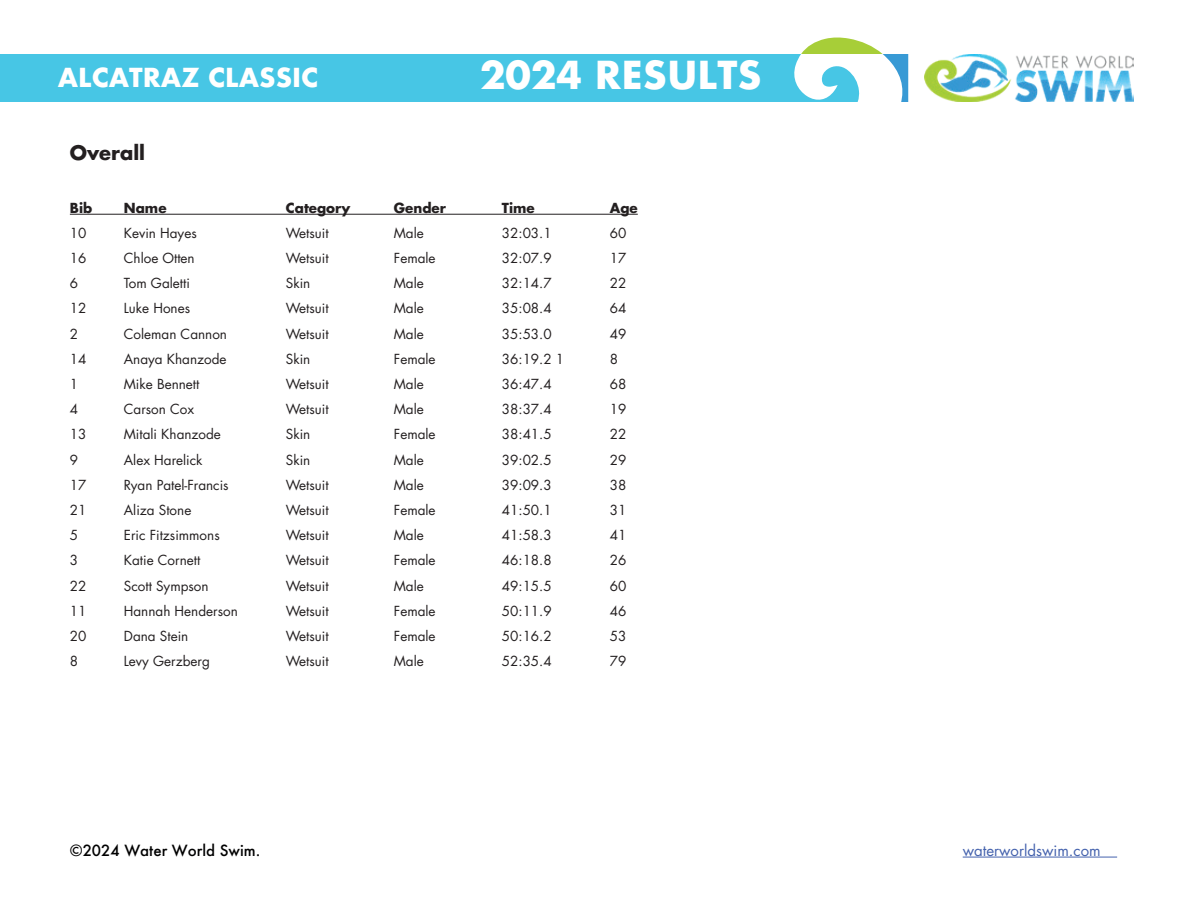
<style>
.page{position:relative;width:1188px;height:918px;background:#fff}
.page>*{position:absolute;margin:0;border:0;box-sizing:border-box;transform-origin:0 0}
.t1{font:700 37.5px "Futura";color:#fff}
.t2{font:700 25.5px "Futura";color:#fff}
.t3{font:700 19.5px "Futura LT";color:#231f20}
.t4{font:500 15px "Futura";color:#000001}
.t5{font:15px "Futura LT";color:#4361ad}
.t6{font:13.5px "Futura LT";color:#231f20}
.t7{font:700 13.5px "Futura LT";color:#231f20}
</style>
<div class="page">
<svg style="left:286px;top:38px;width:622px;height:63px"></svg>
<hr style="left:963px;top:857px;width:154px;height:1px;background:#4361ad">
<div style="left:0;top:54px;width:286px;height:47px;background:#47c6e5"></div>
<img style="left:924px;top:54px;width:210px;height:47px">
<hr style="left:70px;top:214px;width:568px;height:1px;background:#231f20">
<h2 class="t2" style="left:58px;top:59px;width:262px">ALCATRAZ CLASSIC</h2>
<h1 class="t1" style="left:480px;top:48px;width:283px">2024 RESULTS</h1>
<h3 class="t3" style="left:70px;top:140px;width:77px">Overall</h3>
<p class="t7" style="left:70px;top:198px;width:24px">Bib</p>
<p class="t7" style="left:124px;top:198px;width:44px">Name</p>
<p class="t7" style="left:286px;top:198px;width:66px">Category</p>
<p class="t7" style="left:394px;top:198px;width:54px">Gender</p>
<p class="t7" style="left:502px;top:198px;width:34px">Time</p>
<p class="t7" style="left:610px;top:198px;width:29px">Age</p>
<p class="t6" style="left:70px;top:224px;width:18px">10</p>
<p class="t6" style="left:124px;top:224px;width:74px">Kevin Hayes</p>
<p class="t6" style="left:286px;top:224px;width:44px">Wetsuit</p>
<p class="t6" style="left:394px;top:224px;width:31px">Male</p>
<p class="t6" style="left:502px;top:224px;width:51px">32:03.1</p>
<p class="t6" style="left:610px;top:224px;width:18px">60</p>
<p class="t6" style="left:70px;top:249px;width:18px">16</p>
<p class="t6" style="left:124px;top:249px;width:72px">Chloe Otten</p>
<p class="t6" style="left:286px;top:249px;width:44px">Wetsuit</p>
<p class="t6" style="left:394px;top:249px;width:43px">Female</p>
<p class="t6" style="left:502px;top:249px;width:51px">32:07.9</p>
<p class="t6" style="left:610px;top:249px;width:18px">17</p>
<p class="t6" style="left:70px;top:275px;width:10px">6</p>
<p class="t6" style="left:124px;top:275px;width:68px">Tom Galetti</p>
<p class="t6" style="left:286px;top:275px;width:26px">Skin</p>
<p class="t6" style="left:394px;top:275px;width:31px">Male</p>
<p class="t6" style="left:502px;top:275px;width:51px">32:14.7</p>
<p class="t6" style="left:610px;top:275px;width:18px">22</p>
<p class="t6" style="left:70px;top:300px;width:18px">12</p>
<p class="t6" style="left:124px;top:300px;width:68px">Luke Hones</p>
<p class="t6" style="left:286px;top:300px;width:44px">Wetsuit</p>
<p class="t6" style="left:394px;top:300px;width:31px">Male</p>
<p class="t6" style="left:502px;top:300px;width:51px">35:08.4</p>
<p class="t6" style="left:610px;top:300px;width:18px">64</p>
<p class="t6" style="left:70px;top:325px;width:10px">2</p>
<p class="t6" style="left:124px;top:325px;width:105px">Coleman Cannon</p>
<p class="t6" style="left:286px;top:325px;width:44px">Wetsuit</p>
<p class="t6" style="left:394px;top:325px;width:31px">Male</p>
<p class="t6" style="left:502px;top:325px;width:51px">35:53.0</p>
<p class="t6" style="left:610px;top:325px;width:18px">49</p>
<p class="t6" style="left:70px;top:350px;width:18px">14</p>
<p class="t6" style="left:124px;top:350px;width:104px">Anaya Khanzode</p>
<p class="t6" style="left:286px;top:350px;width:26px">Skin</p>
<p class="t6" style="left:394px;top:350px;width:43px">Female</p>
<p class="t6" style="left:502px;top:350px;width:64px">36:19.2 1</p>
<p class="t6" style="left:610px;top:350px;width:10px">8</p>
<p class="t6" style="left:70px;top:375px;width:10px">1</p>
<p class="t6" style="left:124px;top:375px;width:77px">Mike Bennett</p>
<p class="t6" style="left:286px;top:375px;width:44px">Wetsuit</p>
<p class="t6" style="left:394px;top:375px;width:31px">Male</p>
<p class="t6" style="left:502px;top:375px;width:51px">36:47.4</p>
<p class="t6" style="left:610px;top:375px;width:18px">68</p>
<p class="t6" style="left:70px;top:401px;width:10px">4</p>
<p class="t6" style="left:124px;top:401px;width:72px">Carson Cox</p>
<p class="t6" style="left:286px;top:401px;width:44px">Wetsuit</p>
<p class="t6" style="left:394px;top:401px;width:31px">Male</p>
<p class="t6" style="left:502px;top:401px;width:51px">38:37.4</p>
<p class="t6" style="left:610px;top:401px;width:18px">19</p>
<p class="t6" style="left:70px;top:426px;width:18px">13</p>
<p class="t6" style="left:124px;top:426px;width:99px">Mitali Khanzode</p>
<p class="t6" style="left:286px;top:426px;width:26px">Skin</p>
<p class="t6" style="left:394px;top:426px;width:43px">Female</p>
<p class="t6" style="left:502px;top:426px;width:51px">38:41.5</p>
<p class="t6" style="left:610px;top:426px;width:18px">22</p>
<p class="t6" style="left:70px;top:451px;width:10px">9</p>
<p class="t6" style="left:124px;top:451px;width:80px">Alex Harelick</p>
<p class="t6" style="left:286px;top:451px;width:26px">Skin</p>
<p class="t6" style="left:394px;top:451px;width:31px">Male</p>
<p class="t6" style="left:502px;top:451px;width:51px">39:02.5</p>
<p class="t6" style="left:610px;top:451px;width:18px">29</p>
<p class="t6" style="left:70px;top:476px;width:18px">17</p>
<p class="t6" style="left:124px;top:476px;width:106px">Ryan Patel-Francis</p>
<p class="t6" style="left:286px;top:476px;width:44px">Wetsuit</p>
<p class="t6" style="left:394px;top:476px;width:31px">Male</p>
<p class="t6" style="left:502px;top:476px;width:51px">39:09.3</p>
<p class="t6" style="left:610px;top:476px;width:18px">38</p>
<p class="t6" style="left:70px;top:501px;width:18px">21</p>
<p class="t6" style="left:124px;top:501px;width:69px">Aliza Stone</p>
<p class="t6" style="left:286px;top:501px;width:44px">Wetsuit</p>
<p class="t6" style="left:394px;top:501px;width:43px">Female</p>
<p class="t6" style="left:502px;top:501px;width:51px">41:50.1</p>
<p class="t6" style="left:610px;top:501px;width:18px">31</p>
<p class="t6" style="left:70px;top:527px;width:10px">5</p>
<p class="t6" style="left:124px;top:527px;width:97px">Eric Fitzsimmons</p>
<p class="t6" style="left:286px;top:527px;width:44px">Wetsuit</p>
<p class="t6" style="left:394px;top:527px;width:31px">Male</p>
<p class="t6" style="left:502px;top:527px;width:51px">41:58.3</p>
<p class="t6" style="left:610px;top:527px;width:18px">41</p>
<p class="t6" style="left:70px;top:552px;width:10px">3</p>
<p class="t6" style="left:124px;top:552px;width:78px">Katie Cornett</p>
<p class="t6" style="left:286px;top:552px;width:44px">Wetsuit</p>
<p class="t6" style="left:394px;top:552px;width:43px">Female</p>
<p class="t6" style="left:502px;top:552px;width:51px">46:18.8</p>
<p class="t6" style="left:610px;top:552px;width:18px">26</p>
<p class="t6" style="left:70px;top:577px;width:18px">22</p>
<p class="t6" style="left:124px;top:577px;width:86px">Scott Sympson</p>
<p class="t6" style="left:286px;top:577px;width:44px">Wetsuit</p>
<p class="t6" style="left:394px;top:577px;width:31px">Male</p>
<p class="t6" style="left:502px;top:577px;width:51px">49:15.5</p>
<p class="t6" style="left:610px;top:577px;width:18px">60</p>
<p class="t6" style="left:70px;top:602px;width:18px">11</p>
<p class="t6" style="left:124px;top:602px;width:115px">Hannah Henderson</p>
<p class="t6" style="left:286px;top:602px;width:44px">Wetsuit</p>
<p class="t6" style="left:394px;top:602px;width:43px">Female</p>
<p class="t6" style="left:502px;top:602px;width:51px">50:11.9</p>
<p class="t6" style="left:610px;top:602px;width:18px">46</p>
<p class="t6" style="left:70px;top:627px;width:18px">20</p>
<p class="t6" style="left:124px;top:627px;width:66px">Dana Stein</p>
<p class="t6" style="left:286px;top:627px;width:44px">Wetsuit</p>
<p class="t6" style="left:394px;top:627px;width:43px">Female</p>
<p class="t6" style="left:502px;top:627px;width:51px">50:16.2</p>
<p class="t6" style="left:610px;top:627px;width:18px">53</p>
<p class="t6" style="left:70px;top:653px;width:10px">8</p>
<p class="t6" style="left:124px;top:653px;width:87px">Levy Gerzberg</p>
<p class="t6" style="left:286px;top:653px;width:44px">Wetsuit</p>
<p class="t6" style="left:394px;top:653px;width:31px">Male</p>
<p class="t6" style="left:502px;top:653px;width:51px">52:35.4</p>
<p class="t6" style="left:610px;top:653px;width:18px">79</p>
<p class="t4" style="left:70px;top:840px;width:192px">©2024 Water World Swim.</p>
<p class="t5" style="left:963px;top:840px;width:139px">waterworldswim.com</p>
</div>
